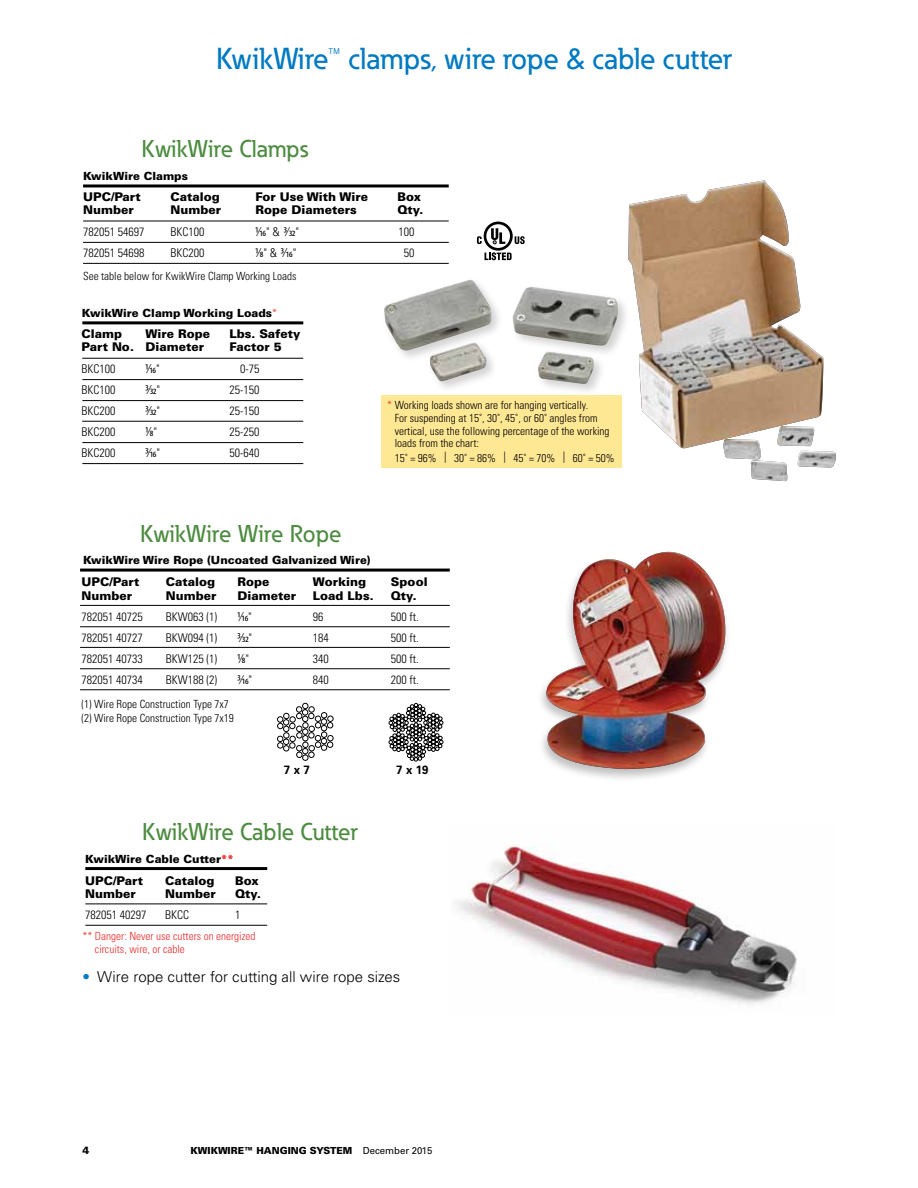
<style>
.page{position:relative;width:918px;height:1188px;background:#fff}
.page>*{position:absolute;margin:0;border:0;box-sizing:border-box;transform-origin:0 0}
.t1{font:500 30px "Eaton";color:#007ac2}
.t2{font:500 24px "Eaton";color:#4d8c40}
.t3{font:300 15px "Univers LT Std";color:#000}
.t4{font:condensed 13.5px/21px "Myriad Pro";color:#000}
.t5{font:300 condensed 12px/21px "Univers LT Std";color:#000;text-align:justify}
.t6{font:900 12px/13.5px "Univers LT Std";color:#000}
.t7{font:700 12px "Univers LT Std";color:#000;scale:.95 1}
.t8{font:300 condensed 11.25px/12.8px "Univers LT Std";color:#000}
.t9{font:900 11.25px "Univers LT Std";color:#000}
.t10{font:300 condensed 11.25px/12.8px "Univers LT Std";color:#e82c2a}
.t11{font:900 10.5px "Univers LT Std";color:#000}
.t12{font:900 9.75px "Univers LT Std";color:#000}
.s1{font-family:"Univers LT Std";font-weight:300;font-size:12px}
.s2{font-weight:300;font-stretch:condensed;color:#e82c2a}
.s3{color:#e82c2a}
.s4{color:#007ac2}
.s5{font-weight:400}
</style>
<div class="page">
<div style="left:536px;top:549px;width:195px;height:233px;background:#000;opacity:.25"></div>
<img style="left:546px;top:552px;width:179px;height:217px">
<svg style="left:277px;top:703px;width:57px;height:58px"></svg>
<svg style="left:388px;top:703px;width:56px;height:59px"></svg>
<hr style="left:80px;top:569px;width:370px;height:3px;background:#000">
<hr style="left:80px;top:627px;width:370px;height:1px;background:#000">
<hr style="left:80px;top:605px;width:370px;height:1px;background:#000">
<hr style="left:80px;top:669px;width:370px;height:1px;background:#000">
<hr style="left:80px;top:647px;width:370px;height:1px;background:#000">
<hr style="left:80px;top:690px;width:370px;height:1px;background:#000">
<img style="left:455px;top:846px;width:342px;height:159px">
<hr style="left:85px;top:867px;width:182px;height:3px;background:#000">
<hr style="left:85px;top:925px;width:182px;height:1px;background:#000">
<hr style="left:85px;top:904px;width:182px;height:1px;background:#000">
<div style="left:382px;top:277px;width:248px;height:119px;background:#000;opacity:.18"></div>
<img style="left:384px;top:280px;width:234px;height:104px">
<div style="left:382px;top:395px;width:240px;height:73px;background:#ffe894"></div>
<hr style="left:82px;top:321px;width:221px;height:3px;background:#000">
<hr style="left:82px;top:379px;width:221px;height:1px;background:#000">
<hr style="left:82px;top:358px;width:221px;height:1px;background:#000">
<hr style="left:82px;top:400px;width:221px;height:1px;background:#000">
<hr style="left:82px;top:442px;width:221px;height:1px;background:#000">
<hr style="left:82px;top:421px;width:221px;height:1px;background:#000">
<hr style="left:82px;top:463px;width:221px;height:1px;background:#000">
<svg style="left:485px;top:252px;width:27px;height:8px"></svg>
<svg style="left:515px;top:236px;width:10px;height:8px"></svg>
<svg style="left:484px;top:222px;width:29px;height:29px"></svg>
<div style="left:486px;top:224px;width:24px;height:24px;background:#fff;border-radius:50%"></div>
<svg style="left:491px;top:228px;width:14px;height:16px"></svg>
<svg style="left:477px;top:236px;width:5px;height:8px"></svg>
<hr style="left:83px;top:184px;width:366px;height:3px;background:#000">
<hr style="left:83px;top:242px;width:366px;height:1px;background:#000">
<hr style="left:83px;top:221px;width:366px;height:1px;background:#000">
<hr style="left:83px;top:263px;width:366px;height:1px;background:#000">
<img style="left:628px;top:180px;width:208px;height:301px">
<h1 class="t1" style="left:216px;top:40px;width:518px">KwikWire™ clamps, wire rope &amp; cable cutter</h1>
<h2 class="t2" style="left:142px;top:134px;width:168px">KwikWire Clamps</h2>
<p class="t9" style="left:83px;top:169px;width:106px">KwikWire Clamps</p>
<p class="t6" style="left:83px;top:189px;width:59px">UPC/Part<br>Number</p>
<p class="t6" style="left:171px;top:189px;width:52px">Catalog<br>Number</p>
<p class="t6" style="left:255px;top:189px;width:114px">For Use With Wire<br>Rope Diameters</p>
<p class="t5" style="left:83px;top:221px;width:63px">782051 54697<br>782051 54698</p>
<p class="t5" style="left:171px;top:221px;width:35px">BKC100<br>BKC200</p>
<p class="t4" style="left:255px;top:221px;width:45px">1/16<span class="s1">" &amp;</span> 3/32<span class="s1">"<br></span>1/8<span class="s1">" &amp;</span> 3/16<span class="s1">"</span></p>
<p class="t8" style="left:83px;top:270px;width:215px">See table below for KwikWire Clamp Working Loads</p>
<p class="t9" style="left:82px;top:306px;width:197px">KwikWire Clamp Working Loads<span class="s2">*</span></p>
<p class="t6" style="left:82px;top:327px;width:54px">Clamp<br>Part No.</p>
<p class="t6" style="left:145px;top:327px;width:66px">Wire Rope<br>Diameter</p>
<p class="t6" style="left:229px;top:327px;width:73px">Lbs. Safety<br>Factor 5</p>
<p class="t5" style="left:82px;top:359px;width:35px">BKC100<br>BKC100<br>BKC200<br>BKC200<br>BKC200</p>
<p class="t4" style="left:145px;top:358px;width:16px">1/16<span class="s1">"<br></span>3/32<span class="s1">"<br></span>3/32<span class="s1">"<br></span>1/8<span class="s1">"<br></span>3/16<span class="s1">"</span></p>
<p class="t5" style="left:230px;top:359px;width:31px;text-indent:11px">0-75<br>25-150<br>25-150<br>25-250<br>50-640</p>
<p class="t6" style="left:397px;top:189px;width:27px">Box<br>Qty.</p>
<p class="t5" style="left:398px;top:221px;width:17px;text-align:center">100<br>50</p>
<p class="t8" style="left:395px;top:399px;width:216px;text-indent:-7px"><span class="s3">*</span> Working loads shown are for hanging vertically.<br>For suspending at 15˚, 30˚, 45˚, or 60˚ angles from vertical, use the following percentage of the working loads from the chart:</p>
<p class="t8" style="left:395px;top:451px;width:221px">15˚ = 96% | 30˚ = 86% | 45˚ = 70% | 60˚ = 50%</p>
<h2 class="t2" style="left:140px;top:519px;width:203px">KwikWire Wire Rope</h2>
<p class="t9" style="left:83px;top:553px;width:289px">KwikWire Wire Rope (Uncoated Galvanized Wire)</p>
<p class="t6" style="left:82px;top:575px;width:59px">UPC/Part<br>Number</p>
<p class="t6" style="left:166px;top:575px;width:52px">Catalog<br>Number</p>
<p class="t6" style="left:391px;top:575px;width:38px">Spool<br>Qty.</p>
<p class="t6" style="left:238px;top:575px;width:60px">Rope<br>Diameter</p>
<p class="t6" style="left:313px;top:575px;width:62px">Working<br>Load Lbs.</p>
<p class="t4" style="left:238px;top:606px;width:16px">1/16<span class="s1">"<br></span>3/32<span class="s1">"<br></span>1/8<span class="s1">"<br></span>3/16<span class="s1">"</span></p>
<p class="t5" style="left:166px;top:606px;width:53px">BKW063 (1)<br>BKW094 (1)<br>BKW125 (1)<br>BKW188 (2)</p>
<p class="t5" style="left:313px;top:606px;width:17px;text-align:left">96<br>184<br>340<br>840</p>
<p class="t5" style="left:391px;top:606px;width:29px">500 ft.<br>500 ft.<br>500 ft.<br>200 ft.</p>
<p class="t8" style="left:82px;top:697px;width:154px;line-height:14.2px">(1) Wire Rope Construction Type 7x7 (2) Wire Rope Construction Type 7x19</p>
<p class="t5" style="left:82px;top:606px;width:63px">782051 40725<br>782051 40727<br>782051 40733<br>782051 40734</p>
<p class="t7" style="left:284px;top:762px;width:29px">7 x 7</p>
<p class="t7" style="left:396px;top:763px;width:36px">7 x 19</p>
<h2 class="t2" style="left:142px;top:817px;width:217px">KwikWire Cable Cutter</h2>
<p class="t9" style="left:85px;top:852px;width:150px">KwikWire Cable Cutter<span class="s3">**</span></p>
<p class="t6" style="left:85px;top:874px;width:59px">UPC/Part<br>Number</p>
<p class="t6" style="left:165px;top:874px;width:52px">Catalog<br>Number</p>
<p class="t6" style="left:235px;top:874px;width:27px">Box<br>Qty.</p>
<p class="t5" style="left:165px;top:905px;width:25px">BKCC</p>
<p class="t5" style="left:235px;top:905px;width:7px">1</p>
<p class="t10" style="left:95px;top:930px;width:162px;text-indent:-12px">** Danger: Never use cutters on energized circuits, wire, or cable</p>
<p class="t5" style="left:85px;top:905px;width:63px">782051 40297</p>
<h3 class="t3" style="left:82px;top:967px;width:319px"><span class="s4">•</span> Wire rope cutter for cutting all wire rope sizes</h3>
<p class="t11" style="left:82px;top:1144px;width:8px">4</p>
<p class="t12" style="left:190px;top:1145px;width:243px">KwikWire™ hanging system <span class="s5">December 2015</span></p>
</div>
